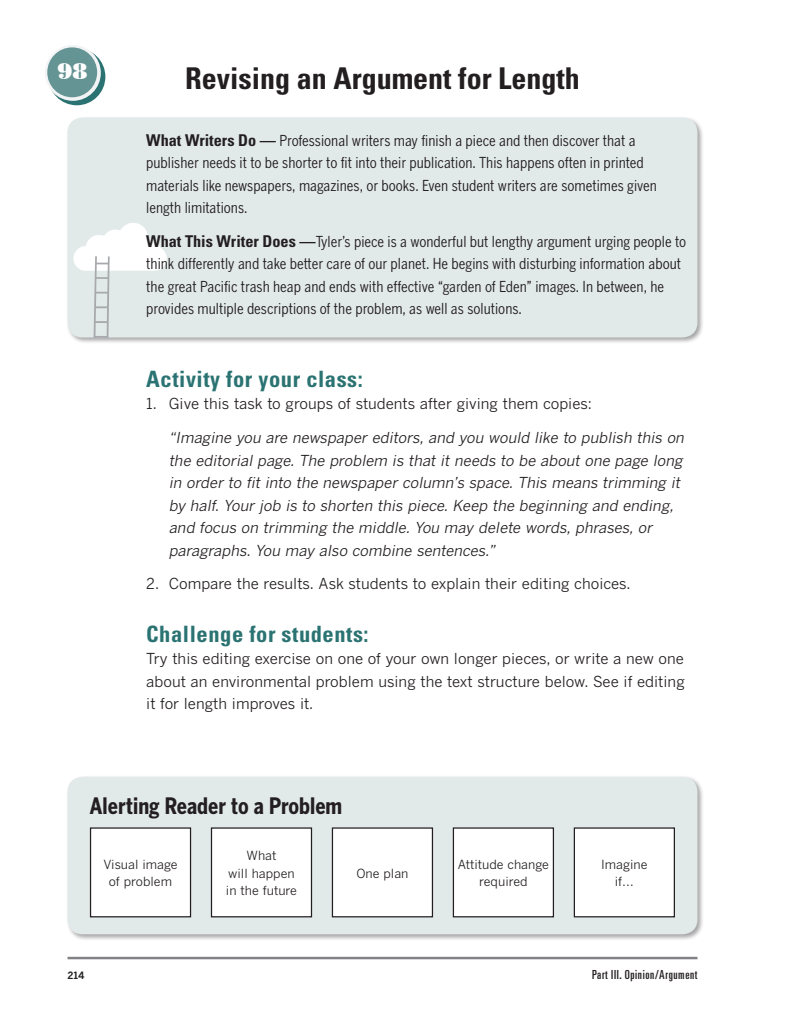
<style>
.page{position:relative;width:810px;height:1035px;background:#fff}
.page>*{position:absolute;margin:0;border:0;box-sizing:border-box;transform-origin:0 0}
.t1{font:700 condensed 30px "Univers LT Std";color:#231f20}
.t2{font:700 condensed 22.5px "Univers LT Std";letter-spacing:.025em;color:#2a7372}
.t3{font:700 22.5px "Benton Gothic Cond";color:#231f20}
.t4{font:22.5px "Poster Bodoni BT";color:#fff}
.t5{font:15px/22.5px "Benton Gothic Cond";color:#231f20}
.t6{font:italic 15px/22.5px "Benton Gothic";color:#231f20}
.t7{font:15px/22.5px "Benton Gothic";color:#231f20;text-align:justify}
.t8{font:12.5px/17.5px "Benton Gothic";color:#231f20;text-align:center}
.t9{font:ultra-condensed 12.5px "Univers LT Std";letter-spacing:.05em;color:#231f20}
.t10{font:700 10px "Benton Gothic";color:#231f20}
.s1{font-family:"Univers LT Std";font-weight:700;font-stretch:condensed;font-size:16.25px}
</style>
<div class="page">
<hr style="left:68px;top:957px;width:630px;height:2px;background:#808285">
<div style="left:66px;top:116px;width:639px;height:229px;background:#231f20;opacity:.4"></div>
<div style="left:68px;top:118px;width:630px;height:220px;background:#e2e9e9;border-radius:15px"></div>
<div style="left:66px;top:775px;width:639px;height:166px;background:#231f20;opacity:.4"></div>
<div style="left:68px;top:777px;width:630px;height:157px;background:#e2e9e9;border-radius:15px"></div>
<div style="left:91px;top:828px;width:100px;height:89px;background:#fff"></div>
<div style="left:90px;top:827px;width:101px;height:90px;border:1px solid #231f20"></div>
<div style="left:211px;top:828px;width:100px;height:89px;background:#fff"></div>
<div style="left:211px;top:827px;width:101px;height:90px;border:1px solid #231f20"></div>
<div style="left:332px;top:828px;width:100px;height:89px;background:#fff"></div>
<div style="left:332px;top:827px;width:101px;height:90px;border:1px solid #231f20"></div>
<div style="left:453px;top:828px;width:100px;height:89px;background:#fff"></div>
<div style="left:453px;top:827px;width:101px;height:90px;border:1px solid #231f20"></div>
<div style="left:574px;top:828px;width:100px;height:89px;background:#fff"></div>
<div style="left:574px;top:827px;width:101px;height:90px;border:1px solid #231f20"></div>
<svg style="left:73px;top:223px;width:94px;height:115px"></svg>
<div style="left:48px;top:48px;width:57px;height:57px;background:#2a7372;border-radius:50%"></div>
<svg style="left:45px;top:45px;width:56px;height:56px"></svg>
<div style="left:47px;top:47px;width:50px;height:50px;background:#649493;border-radius:50%"></div>
<p class="t4" style="left:58px;top:57px;width:31px">98</p>
<p class="t1" style="left:185px;top:60px;width:396px">Revising an Argument for Length</p>
<p class="t5" style="left:146px;top:129px;width:512px"><span class="s1">What Writers Do —</span> Professional writers may finish a piece and then discover that a publisher needs it to be shorter to fit into their publication. This happens often in printed materials like newspapers, magazines, or books. Even student writers are sometimes given length limitations.</p>
<p class="t5" style="left:146px;top:230px;width:542px"><span class="s1">What This Writer Does —</span>Tyler’s piece is a wonderful but lengthy argument urging people to think differently and take better care of our planet. He begins with disturbing information about the great Pacific trash heap and ends with effective “garden of Eden” images. In between, he provides multiple descriptions of the problem, as well as solutions.</p>
<p class="t2" style="left:146px;top:365px;width:218px">Activity for your class:</p>
<p class="t7" style="left:146px;top:392px;width:447px">1. Give this task to groups of students after giving them copies:</p>
<p class="t6" style="left:169px;top:426px;width:520px">“Imagine you are newspaper editors, and you would like to publish this on the editorial page. The problem is that it needs to be about one page long in order to fit into the newspaper column’s space. This means trimming it by half. Your job is to shorten this piece. Keep the beginning and ending, and focus on trimming the middle. You may delete words, phrases, or paragraphs. You may also combine sentences.”</p>
<p class="t7" style="left:146px;top:572px;width:486px">2. Compare the results. Ask students to explain their editing choices.</p>
<p class="t2" style="left:146px;top:620px;width:224px">Challenge for students:</p>
<p class="t7" style="left:146px;top:647px;width:540px">Try this editing exercise on one of your own longer pieces, or write a new one about an environmental problem using the text structure below. See if editing it for length improves it.</p>
<p class="t3" style="left:89px;top:792px;width:254px">Alerting Reader to a Problem</p>
<p class="t8" style="left:103px;top:855px;width:76px">Visual image of problem</p>
<p class="t8" style="left:226px;top:847px;width:73px">What<br>will happen in the future</p>
<p class="t8" style="left:356px;top:864px;width:54px">One plan</p>
<p class="t8" style="left:458px;top:855px;width:93px">Attitude change required</p>
<p class="t8" style="left:601px;top:855px;width:48px">Imagine if…</p>
<p class="t10" style="left:68px;top:969px;width:18px">214</p>
<p class="t9" style="left:592px;top:967px;width:107px">Part III. Opinion/Argument</p>
</div>
